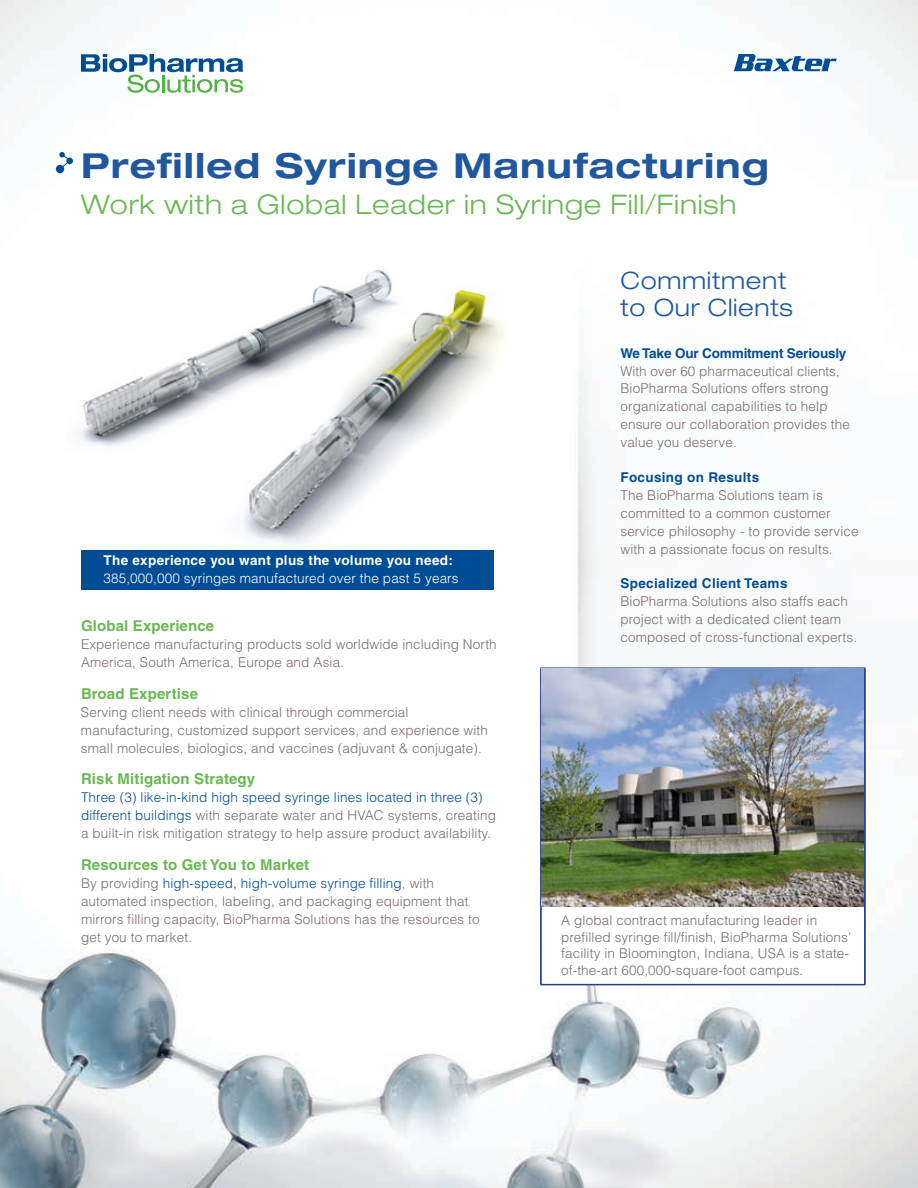
<style>
.page{position:relative;width:918px;height:1188px;background:#fff}
.page>*{position:absolute;margin:0;border:0;box-sizing:border-box;transform-origin:0 0}
.blue_header{font:700 expanded 34.5px "Helvetica Neue";letter-spacing:.03em;color:#21589d}
.green_header{font:300 expanded 27px "Helvetica Neue";letter-spacing:.03em;color:#69b854}
.H2_blue_smaller{font:300 expanded 24px/27px "Helvetica Neue";letter-spacing:.03em;color:#21589d}
.body_text_bullets{font:700 15px "Helvetica";letter-spacing:.01em;color:#69b854}
.body_text_bullets-2{font:300 13.5px/18px "Helvetica";letter-spacing:.01em;color:#796b6a}
.sidebar_header_blue{font:300 13.5px "Helvetica";letter-spacing:.01em;color:#fff}
.sidebar_header_blue-2{font:700 13.5px "Helvetica";letter-spacing:.025em;color:#fff}
.sidebar_header_blue-3{font:700 13.5px "Helvetica";letter-spacing:.025em;color:#014d95}
.sidebar_header_blue-4{font:700 13.5px "Helvetica";letter-spacing:-.01em;color:#014d95}
.s1{color:#014d95}
</style>
<div class="page">
<img style="left:0;top:0;width:918px;height:1188px">
<div style="left:66px;top:158px;width:7px;height:6px;background:#014d95;border-radius:50%"></div>
<div style="left:56px;top:165px;width:8px;height:8px;background:#014d95;border-radius:50%"></div>
<svg style="left:59px;top:152px;width:11px;height:17px"></svg>
<img style="left:68px;top:239px;width:438px;height:310px">
<svg style="left:81px;top:54px;width:162px;height:39px"></svg>
<svg style="left:733px;top:54px;width:104px;height:17px"></svg>
<div style="left:541px;top:670px;width:324px;height:315px;background:#fff"></div>
<div style="left:540px;top:669px;width:326px;height:316px;border:2px solid #253f8e"></div>
<img style="left:542px;top:668px;width:322px;height:237px">
<div style="left:81px;top:550px;width:413px;height:40px;background:#014d95"></div>
<p class="blue_header" style="left:81px;top:144px;width:689px">Prefilled Syringe Manufacturing</p>
<p class="green_header" style="left:81px;top:189px;width:657px">Work with a Global Leader in Syringe Fill/Finish</p>
<p class="sidebar_header_blue-2" style="left:104px;top:552px;width:351px">The experience you want plus the volume you need:</p>
<p class="sidebar_header_blue" style="left:104px;top:570px;width:357px">385,000,000 syringes manufactured over the past 5 years</p>
<p class="body_text_bullets" style="left:81px;top:617px;width:135px">Global Experience</p>
<p class="body_text_bullets-2" style="left:81px;top:635px;width:417px">Experience manufacturing products sold worldwide including North<br>America, South America, Europe and Asia.</p>
<p class="body_text_bullets" style="left:81px;top:684px;width:119px">Broad Expertise</p>
<p class="body_text_bullets-2" style="left:81px;top:703px;width:408px">Serving client needs with clinical through commercial manufacturing, customized support services, and experience with small molecules, biologics, and vaccines (adjuvant &amp; conjugate).</p>
<p class="body_text_bullets" style="left:81px;top:770px;width:176px">Risk Mitigation Strategy</p>
<p class="body_text_bullets-2" style="left:81px;top:788px;width:417px"><span class="s1">Three (3) like-in-kind high speed syringe lines located in three (3) different buildings</span> with separate water and HVAC systems, creating a built-in risk mitigation strategy to help assure product availability.</p>
<p class="body_text_bullets" style="left:81px;top:855px;width:230px">Resources to Get You to Market</p>
<p class="body_text_bullets-2" style="left:81px;top:874px;width:400px">By providing <span class="s1">high-speed, high-volume syringe filling</span>, with automated inspection, labeling, and packaging equipment that mirrors filling capacity, BioPharma Solutions has the resources to get you to market.</p>
<p class="H2_blue_smaller" style="left:620px;top:267px;width:174px">Commitment to Our Clients</p>
<p class="sidebar_header_blue-4" style="left:620px;top:345px;width:228px">We Take Our Commitment Seriously</p>
<p class="body_text_bullets-2" style="left:620px;top:362px;width:231px">With over 60 pharmaceutical clients, BioPharma Solutions offers strong organizational capabilities to help ensure our collaboration provides the value you deserve.</p>
<p class="sidebar_header_blue-3" style="left:620px;top:469px;width:140px">Focusing on Results</p>
<p class="body_text_bullets-2" style="left:620px;top:486px;width:240px">The BioPharma Solutions team is committed to a common customer service philosophy - to provide service with a passionate focus on results.</p>
<p class="sidebar_header_blue-3" style="left:620px;top:575px;width:169px">Specialized Client Teams</p>
<p class="body_text_bullets-2" style="left:620px;top:593px;width:238px">BioPharma Solutions also staffs each project with a dedicated client team composed of cross-functional experts.</p>
<p class="body_text_bullets-2" style="left:561px;top:911px;width:275px;line-height:16.5px">BioPharma Solutions’ facili y in B oomington, Ind ana, USA, is one of the largest contract manufacturers of prefilled syringes in North America.</p>
<p class="body_text_bullets-2" style="left:561px;top:912px;width:291px;line-height:16.5px">A global contract manufacturing leader in prefilled syringe fill/finish, BioPharma Solutions’ facility in Bloomington, Indiana, USA is a state&shy;of-the-art 600,000-square-foot campus.</p>
</div>
